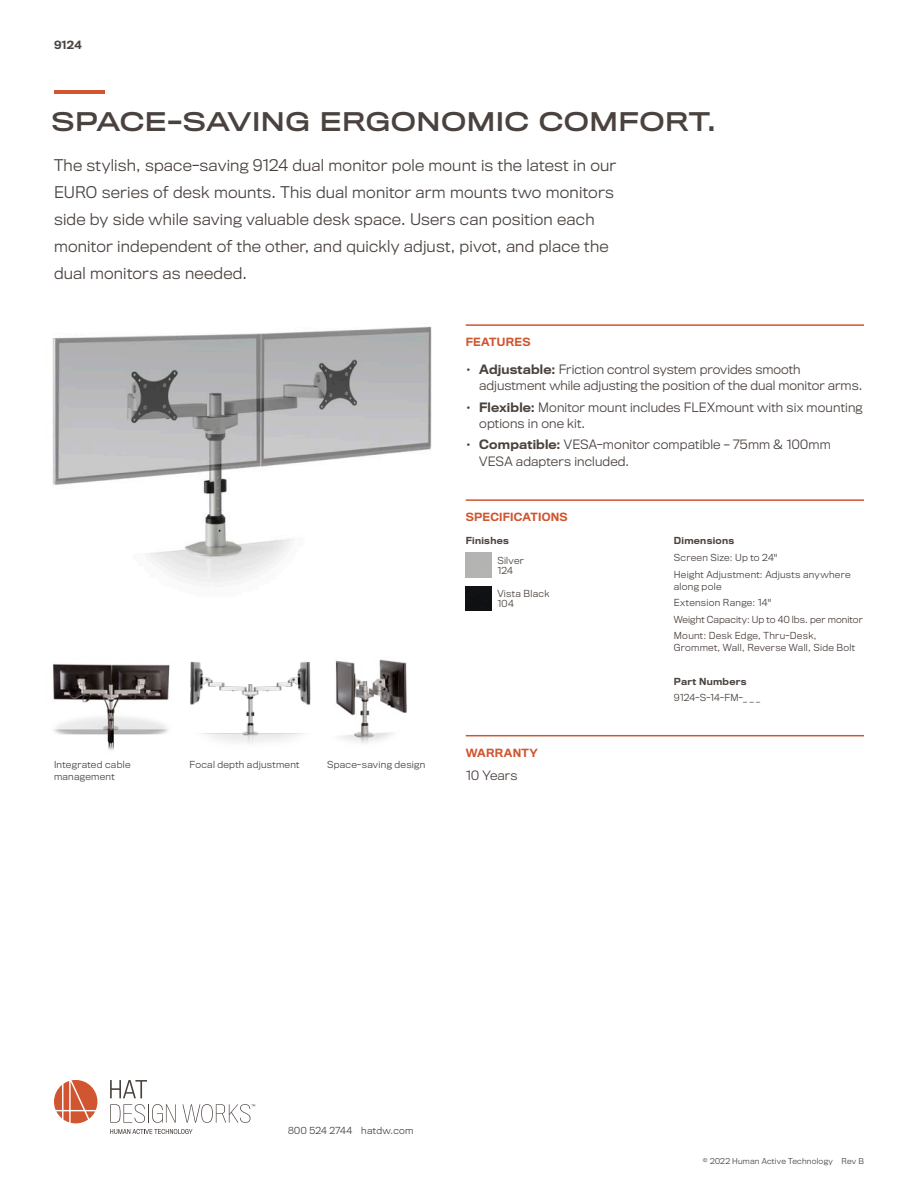
<style>
.page{position:relative;width:918px;height:1188px;background:#fff}
.page>*{position:absolute;margin:0;border:0;box-sizing:border-box;transform-origin:0 0}
.Intro_Header{font:24px "Titling Gothic FB Wide Standard";letter-spacing:.005em;color:#4a423e}
.Description_-_Main{font:300 15px/27px "Titling Gothic FB";letter-spacing:.015em;color:#4a423e}
.Body_-_Features{font:300 12px/16.5px "Titling Gothic FB";letter-spacing:.005em;color:#4a423e}
.Body_-_Warranty{font:300 12px "Titling Gothic FB";letter-spacing:.01em;color:#4a423e}
.Subhead{font:500 10.5px "Titling Gothic FB";letter-spacing:.02em;color:#d05530}
.Product_Name_-_Small{font:500 10.5px "Titling Gothic FB";color:#4a423e}
.Body_-_Specification{font:300 9px/12px "Titling Gothic FB";letter-spacing:.03em;color:#4a423e}
.Body_-_Specification-2{font:300 9px "Titling Gothic FB";letter-spacing:.01em;color:#4a423e}
.Body_-_Specification-3{font:500 9px "Titling Gothic FB";letter-spacing:.035em;color:#4a423e}
.Contact_Info{font:300 9px "Titling Gothic FB";letter-spacing:.035em;color:#4a423e}
.Finishes{font:300 9px "Titling Gothic FB";letter-spacing:.015em;color:#4a423e}
.Copyright{font:300 7.5px "Titling Gothic FB";letter-spacing:.03em;color:#4a423e}
.s1{font-weight:500}
</style>
<div class="page">
<hr style="left:466px;top:324px;width:398px;height:2px;background:#d05530">
<hr style="left:466px;top:499px;width:398px;height:2px;background:#d05530">
<img style="left:466px;top:586px;width:25px;height:25px">
<hr style="left:466px;top:735px;width:398px;height:1px;background:#d05530">
<img style="left:53px;top:664px;width:117px;height:87px">
<img style="left:52px;top:326px;width:380px;height:257px">
<img style="left:190px;top:661px;width:121px;height:83px">
<img style="left:335px;top:659px;width:72px;height:85px">
<svg style="left:54px;top:1080px;width:43px;height:43px"></svg>
<svg style="left:110px;top:1104px;width:66px;height:19px"></svg>
<svg style="left:110px;top:1080px;width:37px;height:18px"></svg>
<svg style="left:182px;top:1104px;width:73px;height:19px"></svg>
<svg style="left:110px;top:1129px;width:83px;height:5px"></svg>
<hr style="left:54px;top:91px;width:51px;height:3px;background:#d05530">
<p class="Product_Name_-_Small" style="left:54px;top:38px;width:29px">9124</p>
<p class="Intro_Header" style="left:51px;top:107px;width:667px">SPACE-SAVING ERGONOMIC COMFORT.</p>
<p class="Description_-_Main" style="left:54px;top:152px;width:564px">The stylish, space-saving 9124 dual monitor pole mount is the latest in our EURO series of desk mounts. This dual monitor arm mounts two monitors side by side while saving valuable desk space. Users can position each monitor independent of the other, and quickly adjust, pivot, and place the dual monitors as needed.</p>
<p class="Subhead" style="left:466px;top:336px;width:66px">FEATURES</p>
<p class="Body_-_Features" style="left:479px;top:361px;width:385px;text-indent:-14px"><span class="s1">• Adjustable:</span> Friction control system provides smooth adjustment while adjusting the position of the dual monitor arms.</p>
<p class="Body_-_Features" style="left:479px;top:399px;width:385px;text-indent:-14px"><span class="s1">• Flexible:</span> Monitor mount includes FLEXmount with six mounting options in one kit.</p>
<p class="Body_-_Features" style="left:479px;top:436px;width:353px;text-indent:-14px"><span class="s1">• Compatible:</span> VESA-monitor compatible – 75mm &amp; 100mm<br>VESA adapters included.</p>
<p class="Subhead" style="left:466px;top:511px;width:104px">SPECIFICATIONS</p>
<p class="Body_-_Specification-3" style="left:466px;top:536px;width:45px">Finishes</p>
<p class="Body_-_Specification" style="left:497px;top:554px;width:28px">Silver</p>
<p class="Finishes" style="left:497px;top:565px;width:17px">124</p>
<p class="Body_-_Specification" style="left:497px;top:587px;width:54px">Vista Black</p>
<p class="Finishes" style="left:497px;top:599px;width:18px">104</p>
<p class="Body_-_Specification" style="left:54px;top:758px;width:78px">Integrated cable</p>
<p class="Body_-_Specification" style="left:327px;top:758px;width:100px">Space-saving design</p>
<p class="Body_-_Specification" style="left:54px;top:770px;width:62px">management</p>
<p class="Body_-_Specification" style="left:189px;top:758px;width:112px">Focal depth adjustment</p>
<p class="Subhead" style="left:466px;top:746px;width:74px">WARRANTY</p>
<p class="Body_-_Warranty" style="left:466px;top:768px;width:53px">10 Years</p>
<p class="Body_-_Specification-3" style="left:674px;top:536px;width:62px">Dimensions</p>
<p class="Body_-_Specification" style="left:674px;top:552px;width:105px">Screen Size: Up to 24"</p>
<p class="Body_-_Specification" style="left:674px;top:568px;width:178px">Height Adjustment: Adjusts anywhere along pole</p>
<p class="Body_-_Specification" style="left:674px;top:597px;width:99px">Extension Range: 14"</p>
<p class="Body_-_Specification-2" style="left:674px;top:614px;width:190px">Weight Capacity: Up to 40 lbs. per monitor</p>
<p class="Body_-_Specification" style="left:674px;top:630px;width:183px">Mount: Desk Edge, Thru-Desk,<br>Grommet, Wall, Reverse Wall, Side Bolt</p>
<p class="Body_-_Specification-3" style="left:674px;top:676px;width:74px">Part Numbers</p>
<p class="Body_-_Specification" style="left:674px;top:692px;width:88px">9124-S-14-FM-_ _ _</p>
<p class="Contact_Info" style="left:288px;top:1125px;width:127px">800 524 2744 hatdw.com</p>
<p class="Copyright" style="left:703px;top:1157px;width:163px">© 2022 Human Active Technology Rev B</p>
</div>
